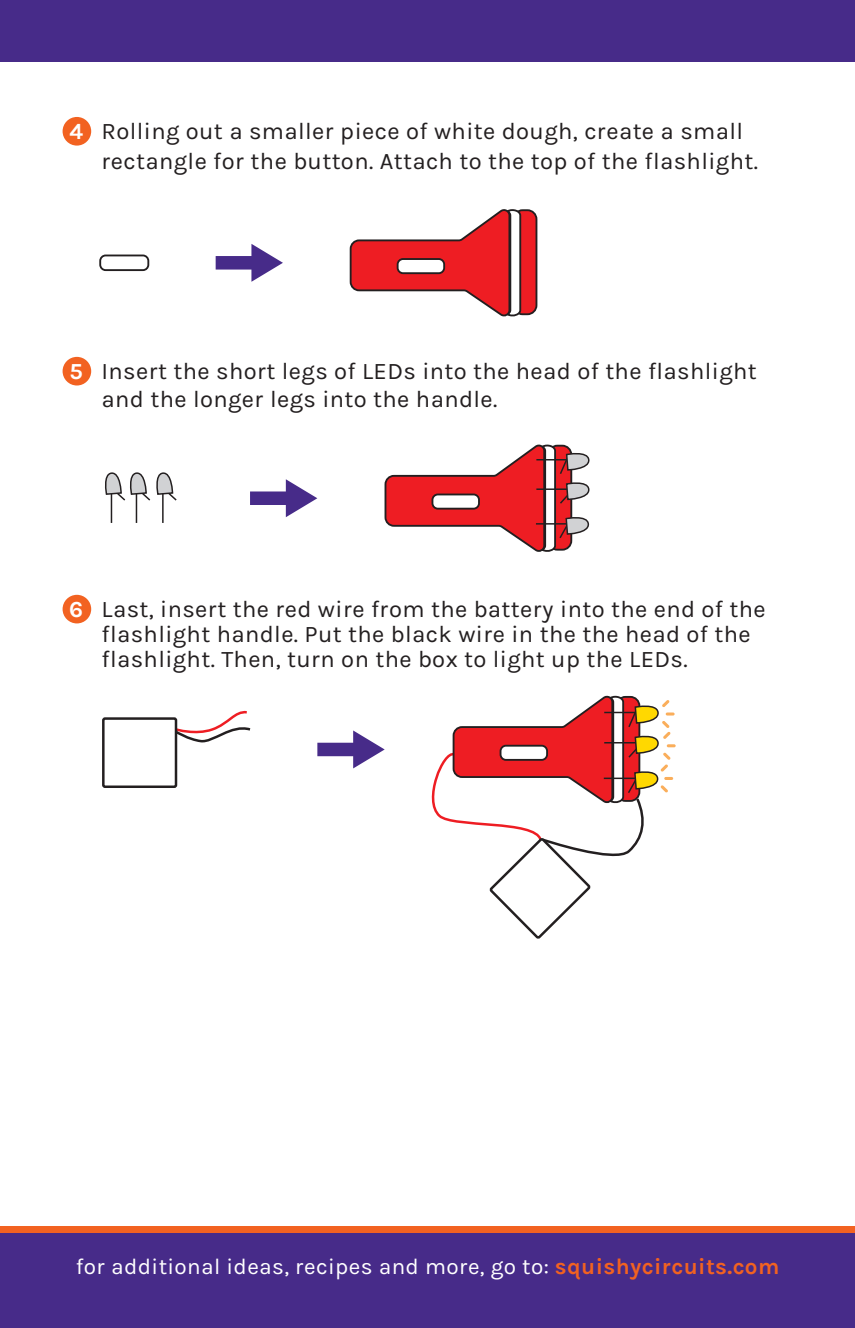
<style>
.page{position:relative;width:855px;height:1328px;background:#fff}
.page>*{position:absolute;margin:0;border:0;box-sizing:border-box;transform-origin:0 0}
.t1{font:23.75px/25px "Karla";letter-spacing:.015em;color:#231f20}
.t2{font:700 23px "Karla";color:#fff}
.t3{font:22.5px "Karla";letter-spacing:.015em;color:#fff}
.s1{font-weight:700;color:#f26221}
</style>
<div class="page">
<div style="left:0;top:0;width:855px;height:61px;background:#472b89"></div>
<div style="left:0;top:1232px;width:855px;height:96px;background:#472b89"></div>
<div style="left:0;top:1225px;width:855px;height:7px;background:#f26221"></div>
<div style="left:63px;top:117px;width:28px;height:29px;background:#f26221;border-radius:50%"></div>
<div style="left:63px;top:357px;width:28px;height:28px;background:#f26221;border-radius:50%"></div>
<div style="left:63px;top:595px;width:28px;height:28px;background:#f26221;border-radius:50%"></div>
<svg style="left:177px;top:710px;width:74px;height:35px"></svg>
<div style="left:102px;top:717px;width:75px;height:71px;border:2px solid #231f20;border-radius:2px"></div>
<svg style="left:317px;top:730px;width:68px;height:38px"></svg>
<svg style="left:216px;top:244px;width:67px;height:38px"></svg>
<svg style="left:250px;top:479px;width:67px;height:38px"></svg>
<div style="left:490px;top:838px;width:101px;height:101px;border:2px solid #231f20;border-radius:48px"></div>
<div style="left:99px;top:254px;width:50px;height:17px;border:2px solid #231f20;border-radius:5px"></div>
<div style="left:514px;top:210px;width:22px;height:104px;background:#ee1d23;border-radius:9px"></div>
<div style="left:513px;top:209px;width:24px;height:106px;border:2px solid #231f20;border-radius:9px"></div>
<svg style="left:349px;top:209px;width:173px;height:108px"></svg>
<div style="left:398px;top:259px;width:46px;height:14px;background:#fff;border-radius:5px"></div>
<div style="left:397px;top:258px;width:48px;height:16px;border:2px solid #231f20;border-radius:5px"></div>
<svg style="left:384px;top:444px;width:205px;height:108px"></svg>
<svg style="left:431px;top:695px;width:245px;height:169px"></svg>
<hr style="left:136px;top:492px;width:1px;height:31px;background:#231f20">
<hr style="left:111px;top:492px;width:1px;height:31px;background:#231f20">
<hr style="left:162px;top:492px;width:2px;height:31px;background:#231f20">
<svg style="left:105px;top:472px;width:72px;height:30px"></svg>
<p class="t2" style="left:69px;top:118px;width:15px">4</p>
<p class="t1" style="left:102px;top:117px;width:658px;line-height:30px">Rolling out a smaller piece of white dough, create a small rectangle for the button. Attach to the top of the flashlight.</p>
<p class="t2" style="left:70px;top:358px;width:15px">5</p>
<p class="t1" style="left:102px;top:358px;width:657px;line-height:27.5px">Insert the short legs of LEDs into the head of the flashlight and the longer legs into the handle.</p>
<p class="t2" style="left:69px;top:596px;width:15px">6</p>
<p class="t1" style="left:102px;top:597px;width:666px">Last, insert the red wire from the battery into the end of the flashlight handle. Put the black wire in the the head of the flashlight. Then, turn on the box to light up the LEDs.</p>
<p class="t3" style="left:76px;top:1254px;width:705px">for additional ideas, recipes and more, go to: <span class="s1">squishycircuits.com</span></p>
</div>
